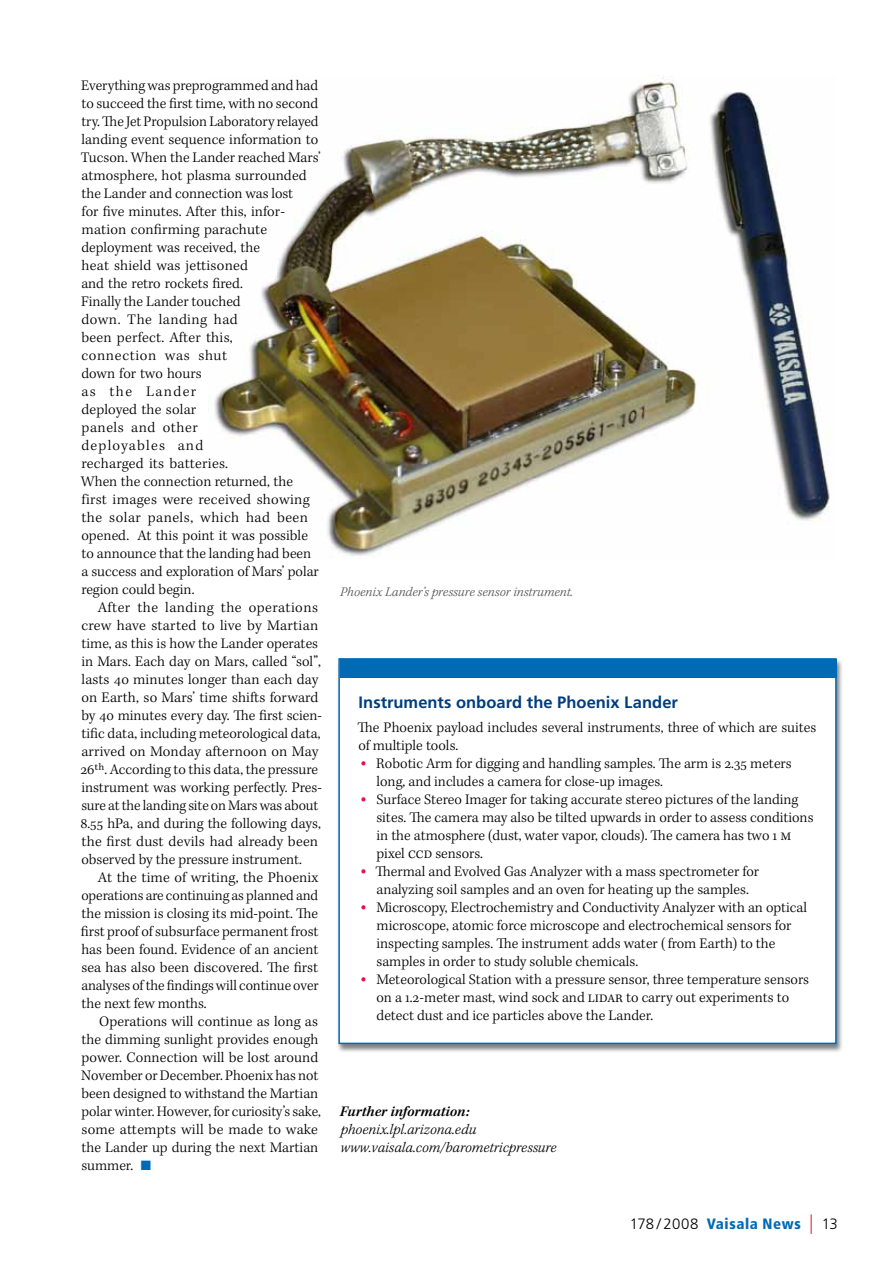
<style>
.page{position:relative;width:893px;height:1263px;background:#fff}
.page>*{position:absolute;margin:0;border:0;box-sizing:border-box;transform-origin:0 0}
.t1{font:700 16.5px "Frutiger LT Std";color:#003d80}
.t2{font:300 15px/18px "Kepler Std";color:#000}
.t3{font:italic 300 15px/18px "Kepler Std";color:#000}
.t4{font:900 condensed 15px "Frutiger LT Std";letter-spacing:.04em;color:#006ab5}
.t5{font:italic 600 15px "Kepler Std";color:#000}
.t6{font:italic 300 13.5px "Kepler Std";color:#575656}
.s1{color:#006ab5}
.s2{font-size:21px;color:#e51346}
.s3{font-weight:300;font-stretch:normal;color:#000}
.s4{font-weight:300;font-size:19.5px;color:#e51346}
</style>
<div class="page">
<img style="left:208px;top:75px;width:622px;height:481px">
<div style="left:336px;top:658px;width:507px;height:395px;background:#000;opacity:.5"></div>
<div style="left:339px;top:659px;width:497px;height:384px;background:#fff"></div>
<div style="left:338px;top:658px;width:499px;height:386px;border:2px solid #006ab5"></div>
<div style="left:341px;top:660px;width:496px;height:18px;background:#006ab5"></div>
<p class="t2" style="left:81px;top:77px;width:241px">Everything was preprogrammed and had to succeed the first time, with no second try. The Jet Propulsion Laboratory relayed landing event sequence information to<br>Tucson. When the Lander reached Mars’ atmosphere, hot plasma surrounded the Lander and connection was lost<br>for five minutes. After this, infor&shy;mation confirming parachute deployment was received, the<br>heat shield was jettisoned<br>and the retro rockets fired.<br>Finally the Lander touched<br>down. The landing had<br>been perfect. After this,<br>connection was shut<br>down for two hours<br>as the Lander<br>deployed the solar<br>panels and other<br>deployables and<br>recharged its batteries.<br>When the connection returned, the first images were received showing the solar panels, which had been opened. At this point it was possible to announce that the landing had been a success and exploration of Mars’ polar region could begin.</p>
<p class="t2" style="left:80px;top:599px;width:243px;text-indent:18px">After the landing the operations crew have started to live by Martian time, as this is how the Lander operates in Mars. Each day on Mars, called “sol”, lasts 40 minutes longer than each day on Earth, so Mars’ time shifts forward by 40 minutes every day. The first scien&shy;tific data, including meteorological data, arrived on Monday afternoon on May 26th. According to this data, the pressure instrument was working perfectly. Pres&shy;sure at the landing site on Mars was about 8.55 hPa, and during the following days, the first dust devils had already been observed by the pressure instrument.</p>
<p class="t2" style="left:81px;top:869px;width:239px;text-align:justify;text-indent:17px">At the time of writing, the Phoenix operations are continuing as planned and the mission is closing its mid-point. The first proof of subsurface permanent frost has been found. Evidence of an ancient sea has also been discovered. The first analyses of the findings will continue over the next few months.</p>
<p class="t2" style="left:81px;top:1013px;width:241px;text-indent:18px">Operations will continue as long as the dimming sunlight provides enough power. Connection will be lost around November or December. Phoenix has not been designed to withstand the Martian polar winter. However, for curiosity’s sake, some attempts will be made to wake the Lander up during the next Martian summer. <span class="s1">■</span></p>
<p class="t6" style="left:340px;top:584px;width:234px">Phoenix Lander’s pressure sensor instrument.</p>
<p class="t1" style="left:358px;top:693px;width:321px">Instruments onboard the Phoenix Lander</p>
<p class="t2" style="left:357px;top:719px;width:460px">The Phoenix payload includes several instruments, three of which are suites of multiple tools.</p>
<p class="t2" style="left:377px;top:755px;width:417px;text-indent:-16px"><span class="s2">•</span> Robotic Arm for digging and handling samples. The arm is 2.35 meters long, and includes a camera for close-up images.</p>
<p class="t2" style="left:376px;top:791px;width:438px;text-indent:-16px"><span class="s2">•</span> Surface Stereo Imager for taking accurate stereo pictures of the landing sites. The camera may also be tilted upwards in order to assess conditions in the atmosphere (dust, water vapor, clouds). The camera has two 1 M pixel CCD sensors.</p>
<p class="t2" style="left:360px;top:863px;width:400px;text-align:center"><span class="s2">•</span> Thermal and Evolved Gas Analyzer with a mass spectrometer for analyzing soil samples and an oven for heating up the samples.</p>
<p class="t2" style="left:376px;top:899px;width:432px;text-indent:-16px"><span class="s2">•</span> Microscopy, Electrochemistry and Conductivity Analyzer with an optical microscope, atomic force microscope and electrochemical sensors for inspecting samples. The instrument adds water ( from Earth) to the samples in order to study soluble chemicals.</p>
<p class="t2" style="left:376px;top:971px;width:434px;text-indent:-16px"><span class="s2">•</span> Meteorological Station with a pressure sensor, three temperature sensors on a 1.2-meter mast, wind sock and LIDAR to carry out experiments to detect dust and ice particles above the Lander.</p>
<p class="t5" style="left:340px;top:1103px;width:131px">Further information:</p>
<p class="t3" style="left:340px;top:1121px;width:218px">phoenix.lpl.arizona.edu www.vaisala.com/barometricpressure</p>
<p class="t4" style="left:630px;top:1215px;width:209px"><span class="s3">178 / 2008</span> Vaisala News <span class="s4">|</span> <span class="s3">13</span></p>
</div>
